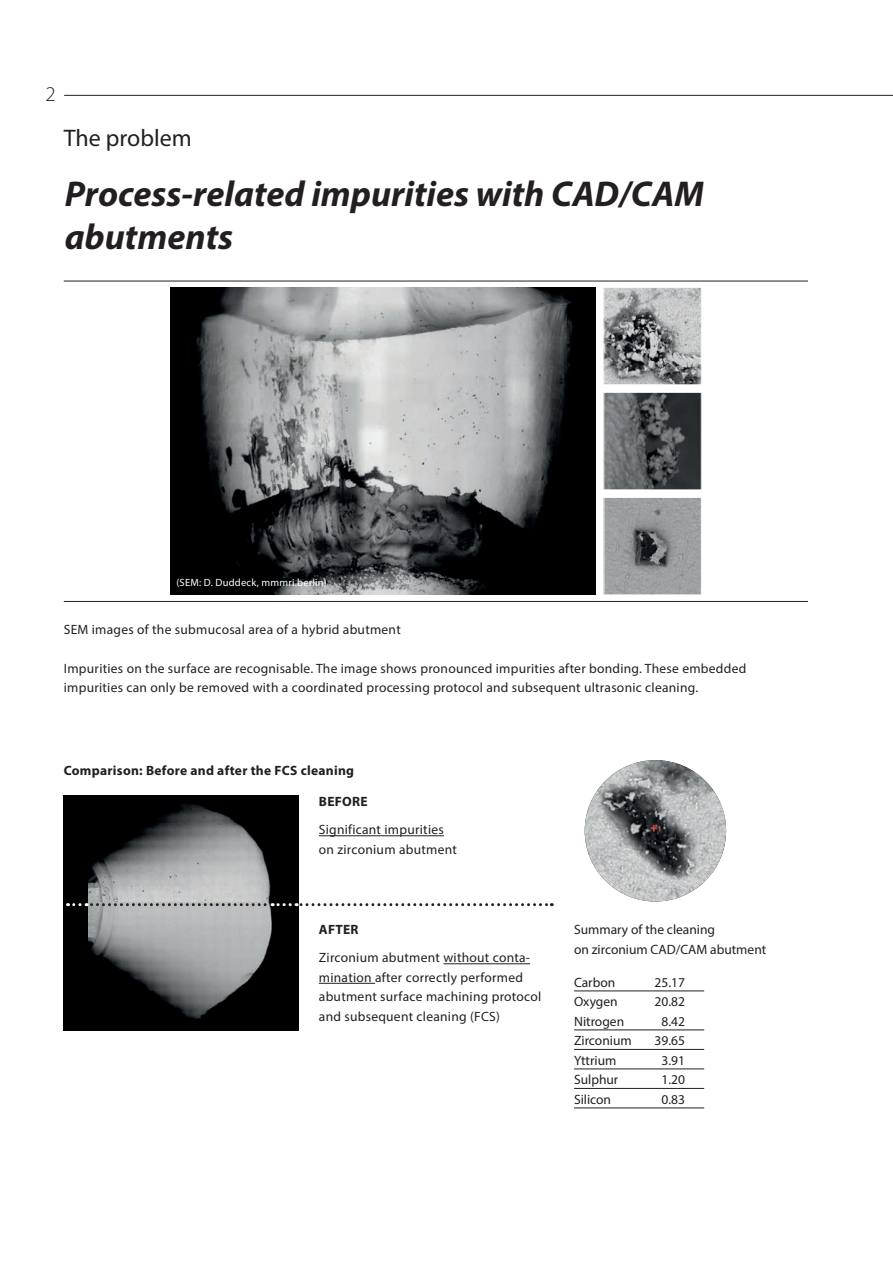
<style>
.page{position:relative;width:893px;height:1263px;background:#fff}
.page>*{position:absolute;margin:0;border:0;box-sizing:border-box;transform-origin:0 0}
.t1{font:italic 700 36px/43.2px "Myriad Pro";color:#231f20}
.t2{font:24px "Myriad Pro";color:#231f20}
.t3{font:300 21px "Myriad Pro";color:#231f20}
.t4{font:13.5px/19.5px "Myriad Pro";letter-spacing:.02em;color:#231f20}
.t5{font:13.5px/19.5px "Myriad Pro";color:#231f20}
.t6{font:700 13.5px "Myriad Pro";letter-spacing:.02em;color:#231f20}
.t7{font:10.5px "Myriad Pro";letter-spacing:.02em;color:#fff}
</style>
<div class="page">
<hr style="left:64px;top:95px;width:829px;height:1px;background:#231f20">
<img style="left:170px;top:288px;width:426px;height:307px">
<img style="left:605px;top:289px;width:94px;height:94px">
<div style="left:603px;top:287px;width:98px;height:98px;border:1px solid #fff"></div>
<img style="left:605px;top:394px;width:94px;height:94px">
<div style="left:603px;top:392px;width:98px;height:98px;border:1px solid #fff"></div>
<img style="left:606px;top:499px;width:94px;height:94px">
<div style="left:604px;top:497px;width:98px;height:98px;border:1px solid #fff"></div>
<hr style="left:64px;top:601px;width:744px;height:1px;background:#231f20">
<hr style="left:64px;top:281px;width:744px;height:1px;background:#231f20">
<hr style="left:319px;top:835px;width:125px;height:1px;background:#231f20">
<hr style="left:443px;top:963px;width:87px;height:1px;background:#231f20">
<hr style="left:319px;top:983px;width:56px;height:1px;background:#231f20">
<img style="left:585px;top:760px;width:141px;height:141px;border-radius:71px">
<hr style="left:574px;top:991px;width:130px;height:1px;background:#231f20">
<hr style="left:574px;top:1030px;width:130px;height:1px;background:#231f20">
<hr style="left:574px;top:1049px;width:130px;height:1px;background:#231f20">
<hr style="left:574px;top:1069px;width:130px;height:1px;background:#231f20">
<hr style="left:574px;top:1088px;width:130px;height:1px;background:#231f20">
<hr style="left:574px;top:1108px;width:130px;height:1px;background:#231f20">
<img style="left:88px;top:795px;width:210px;height:107px">
<img style="left:88px;top:902px;width:210px;height:128px">
<div style="left:63px;top:795px;width:25px;height:235px;background:#000001"></div>
<svg style="left:68px;top:903px;width:484px;height:3px"></svg>
<h3 class="t3" style="left:45px;top:81px;width:12px">2</h3>
<h2 class="t2" style="left:64px;top:126px;width:129px">The problem</h2>
<h1 class="t1" style="left:65px;top:175px;width:641px">Process-related impurities with CAD/CAM abutments</h1>
<p class="t7" style="left:176px;top:577px;width:152px">(SEM: D. Duddeck, mmmri.berlin)</p>
<p class="t4" style="left:64px;top:620px;width:339px">SEM images of the submucosal area of a hybrid abutment</p>
<p class="t4" style="left:64px;top:659px;width:684px">Impurities on the surface are recognisable. The image shows pronounced impurities after bonding. These embedded impurities can only be removed with a coordinated processing protocol and subsequent ultrasonic cleaning.</p>
<p class="t6" style="left:64px;top:765px;width:292px">Comparison: Before and after the FCS cleaning</p>
<p class="t6" style="left:319px;top:797px;width:50px">BEFORE</p>
<p class="t4" style="left:319px;top:821px;width:139px">Significant impurities on zirconium abutment</p>
<p class="t6" style="left:319px;top:925px;width:41px">AFTER</p>
<p class="t4" style="left:319px;top:949px;width:224px">Zirconium abutment without conta&shy;mination after correctly performed abutment surface machining protocol and subsequent cleaning (FCS)</p>
<p class="t5" style="left:574px;top:921px;width:194px">Summary of the cleaning<br>on zirconium CAD/CAM abutment</p>
<p class="t4" style="left:574px;top:973px;width:43px">Carbon</p>
<p class="t4" style="left:655px;top:973px;width:32px">25.17</p>
<p class="t4" style="left:574px;top:992px;width:45px">Oxygen</p>
<p class="t4" style="left:655px;top:992px;width:32px">20.82</p>
<p class="t5" style="left:574px;top:1012px;width:52px">Nitrogen</p>
<p class="t4" style="left:661px;top:1012px;width:25px">8.42</p>
<p class="t5" style="left:574px;top:1031px;width:59px">Zirconium</p>
<p class="t4" style="left:655px;top:1031px;width:32px">39.65</p>
<p class="t5" style="left:574px;top:1051px;width:44px">Yttrium</p>
<p class="t4" style="left:661px;top:1051px;width:25px">3.91</p>
<p class="t5" style="left:574px;top:1070px;width:46px">Sulphur</p>
<p class="t4" style="left:661px;top:1070px;width:25px">1.20</p>
<p class="t5" style="left:574px;top:1090px;width:39px">Silicon</p>
<p class="t4" style="left:661px;top:1090px;width:25px">0.83</p>
</div>
